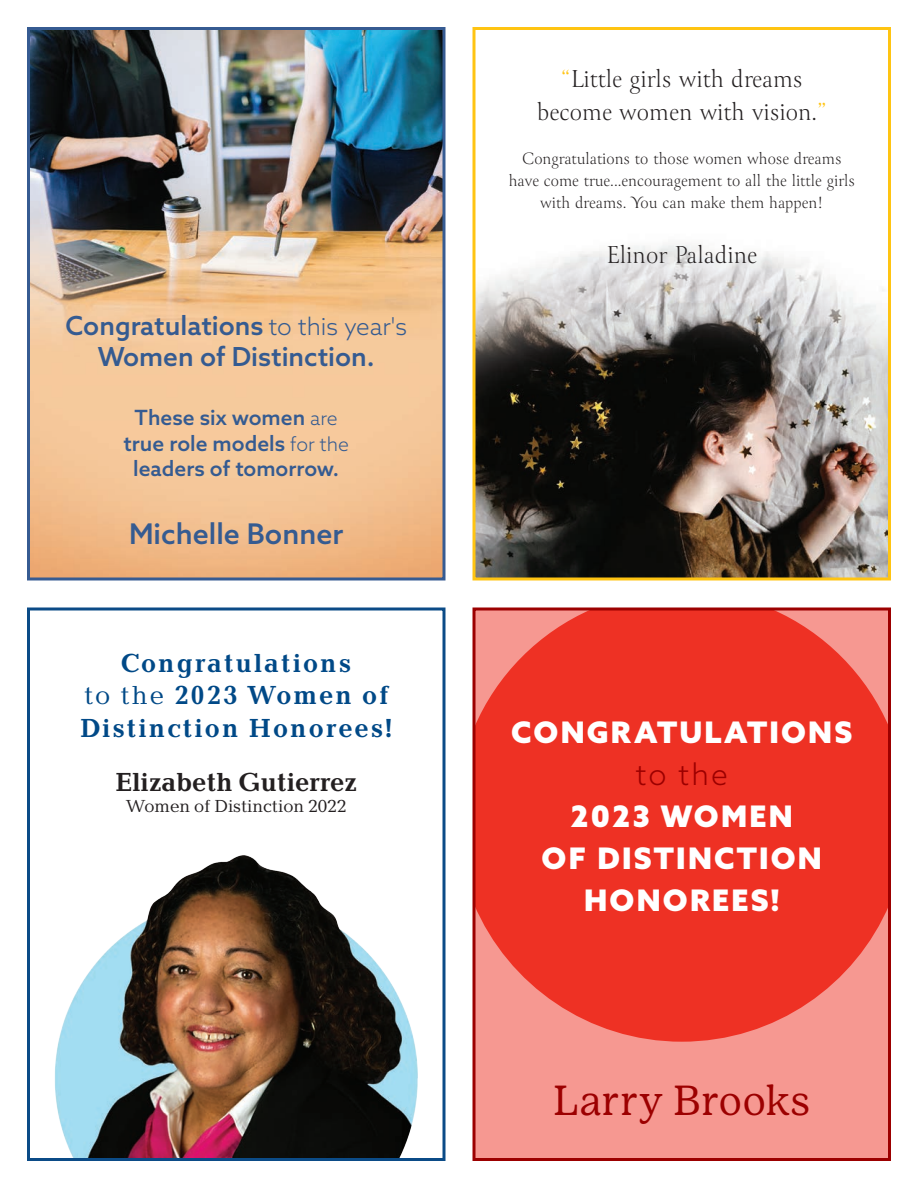
<style>
.page{position:relative;width:918px;height:1188px;background:#fff}
.page>*{position:absolute;margin:0;border:0;box-sizing:border-box;transform-origin:0 0}
.t1{font:42px "Girl Scout Text";letter-spacing:-.005em;color:#9c0000}
.t2{font:900 29.7px/42px "Azo Sans";letter-spacing:.075em;color:#fff;text-align:center}
.t3{font:300 29.7px "Azo Sans";color:#9c0000}
.t4{font:500 28.5px "Azo Sans";color:#355b91}
.t5{font:300 27.6px "Canto";color:#231f20}
.t6{font:700 27px "Baltica";letter-spacing:.075em;color:#004987}
.t7{font:700 27px "Baltica";color:#231f20}
.t8{font:500 26.25px "Azo Sans";color:#355b91}
.t9{font:500 21px/25.2px "Azo Sans";color:#355b91;text-align:center}
.t10{font:300 18.3px "Canto";color:#231f20}
.t11{font:18px "Baltica";color:#231f20}
.s1{font-weight:300;font-size:24px}
.s2{font-weight:300;font-size:19.2px}
.s3{font-weight:400}
.s4{color:#ffc412}
</style>
<div class="page">
<img style="left:476px;top:245px;width:411px;height:331px">
<div style="left:472px;top:27px;width:419px;height:553px;border:3px solid #ffc412"></div>
<img style="left:55px;top:855px;width:363px;height:302px">
<div style="left:27px;top:608px;width:419px;height:553px;border:3px solid #0b4b87"></div>
<div style="left:474px;top:609px;width:416px;height:551px;background:#f69891"></div>
<svg style="left:476px;top:612px;width:411px;height:430px;background:#ef3f33"></svg>
<div style="left:472px;top:608px;width:419px;height:553px;border:3px solid #9c0000"></div>
<img style="left:31px;top:31px;width:411px;height:545px">
<div style="left:27px;top:27px;width:419px;height:553px;border:3px solid #365b92"></div>
<p class="t8" style="left:65px;top:308px;width:343px">Congratulations <span class="s1">to this year's</span></p>
<p class="t8" style="left:98px;top:340px;width:278px">Women of Distinction.</p>
<p class="t9" style="left:124px;top:405px;width:227px">These six women <span class="s2">are </span>true role models <span class="s2">for the </span>leaders of tomorrow.</p>
<p class="t4" style="left:129px;top:515px;width:216px">Michelle Bonner</p>
<p class="t6" style="left:121px;top:646px;width:231px">Congratulations</p>
<p class="t6" style="left:84px;top:679px;width:306px"><span class="s3">to the</span> 2023 Women of</p>
<p class="t6" style="left:80px;top:711px;width:314px">Distinction Honorees!</p>
<p class="t7" style="left:116px;top:765px;width:243px">Elizabeth Gutierrez</p>
<p class="t11" style="left:126px;top:795px;width:222px">Women of Distinction 2022</p>
<p class="t5" style="left:561px;top:61px;width:243px"><span class="s4">“</span>Little girls with dreams</p>
<p class="t5" style="left:537px;top:94px;width:291px">become women with vision.<span class="s4">”</span></p>
<p class="t10" style="left:522px;top:147px;width:321px">Congratulations to those women whose dreams</p>
<p class="t10" style="left:509px;top:169px;width:348px">have come true...encouragement to all the little girls</p>
<p class="t10" style="left:540px;top:191px;width:285px">with dreams. You can make them happen!</p>
<p class="t5" style="left:606px;top:238px;width:152px">Elinor Paladine</p>
<p class="t2" style="left:511px;top:711px;width:343px">CONGRATULATIONS</p>
<p class="t3" style="left:635px;top:755px;width:94px">to the</p>
<p class="t2" style="left:542px;top:795px;width:282px">2023 WOMEN<br>OF DISTINCTION</p>
<p class="t2" style="left:584px;top:879px;width:197px">HONOREES!</p>
<p class="t1" style="left:553px;top:1076px;width:259px">Larry Brooks</p>
</div>
